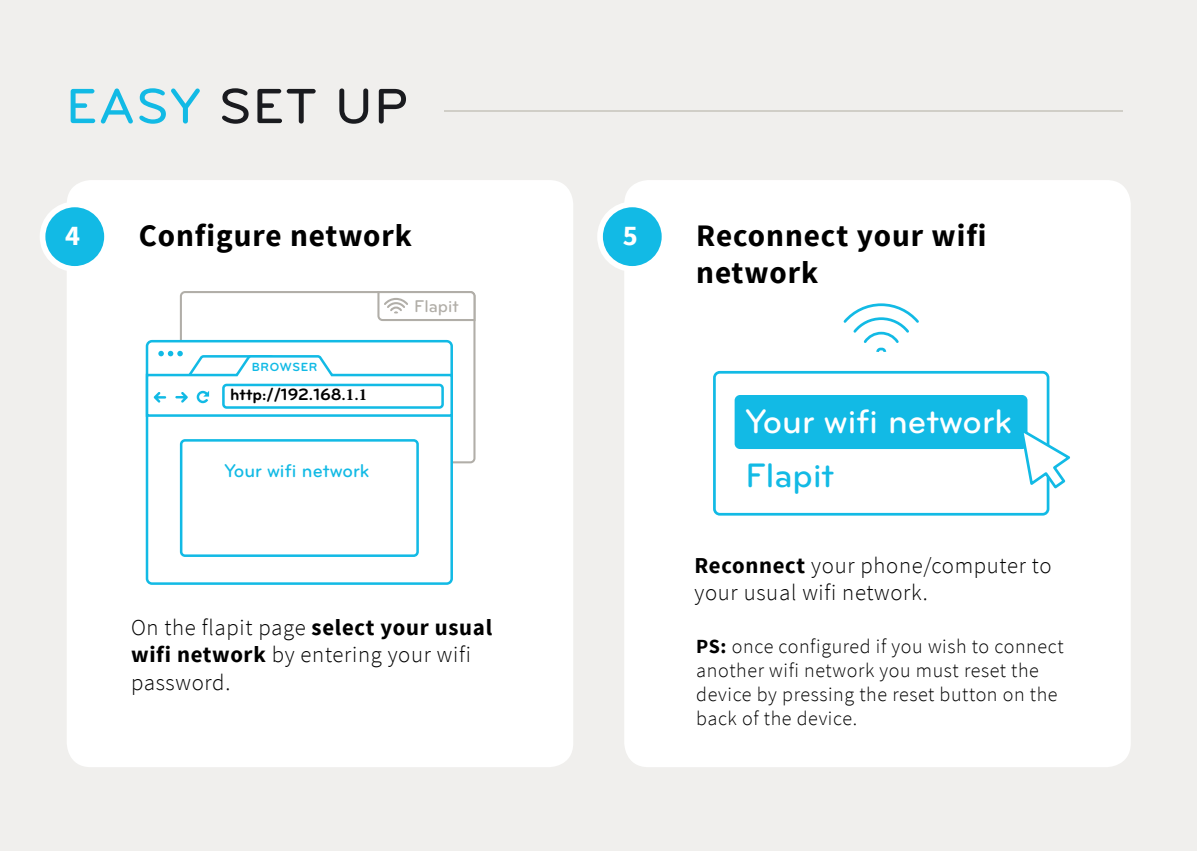
<style>
.page{position:relative;width:1197px;height:851px;background:#fff}
.page>*{position:absolute;margin:0;border:0;box-sizing:border-box;transform-origin:0 0}
.t1{font:500 51.4px "Bryant Pro";letter-spacing:.03em;color:#1a1b1f}
.t2{font:500 35.2px "Bryant Pro";color:#fff}
.t3{font:500 35.2px "Bryant Pro";color:#12bae5}
.t4{font:700 31.2px/37.4px "Source Sans Pro";letter-spacing:.03em;color:#000}
.t5{font:700 28.4px "Source Sans Pro";color:#fff}
.t6{font:300 22.8px/27.2px "Source Sans Pro";letter-spacing:.03em;color:#000}
.t7{font:300 20px/24px "Source Sans Pro";letter-spacing:.03em;color:#000}
.t8{font:500 19.2px "Bryant Pro";color:#12bae5}
.t9{font:500 17.8px "Bryant Pro";color:#b1aea8}
.t10{font:700 17px "Bryant Pro";color:#000}
.t11{font:700 12.2px "Bryant Pro";letter-spacing:.05em;color:#12bae5}
.s1{color:#12bae5}
.s2{font-family:"Minion Pro"}
.s3{font-weight:700}
</style>
<div class="page">
<div style="left:0;top:0;width:1196px;height:850px;background:#f0efed"></div>
<div style="left:624px;top:180px;width:506px;height:587px;background:#fff;border-radius:24px"></div>
<div style="left:67px;top:180px;width:506px;height:587px;background:#fff;border-radius:24px"></div>
<div style="left:600px;top:204px;width:64px;height:65px;background:#12bae5;border-radius:50%"></div>
<div style="left:597px;top:201px;width:70px;height:71px;border:6px solid #fff;border-radius:50%"></div>
<div style="left:43px;top:204px;width:64px;height:65px;background:#12bae5;border-radius:50%"></div>
<div style="left:40px;top:201px;width:70px;height:71px;border:6px solid #fff;border-radius:50%"></div>
<svg style="left:843px;top:303px;width:76px;height:49px"></svg>
<div style="left:713px;top:371px;width:336px;height:144px;border:3px solid #12bae5;border-radius:5px"></div>
<div style="left:734px;top:395px;width:293px;height:54px;background:#12bae5;border-radius:5px"></div>
<svg style="left:1018px;top:425px;width:51px;height:65px"></svg>
<div style="left:180px;top:291px;width:295px;height:172px;border:2px solid #b1aea8;border-radius:4px"></div>
<svg style="left:376px;top:291px;width:99px;height:31px"></svg>
<div style="left:147px;top:341px;width:304px;height:242px;background:#fff;border-radius:5px"></div>
<div style="left:146px;top:340px;width:307px;height:244px;border:3px solid #12bae5;border-radius:5px"></div>
<div style="left:180px;top:439px;width:239px;height:118px;border:3px solid #12bae5;border-radius:4px"></div>
<svg style="left:146px;top:351px;width:307px;height:67px"></svg>
<hr style="left:444px;top:110px;width:677px;height:2px;background:#d0cec7">
<h1 class="t1" style="left:66px;top:75px;width:343px"><span class="s1">EASY</span> SET UP</h1>
<h3 class="t5" style="left:65px;top:218px;width:16px">4</h3>
<h3 class="t5" style="left:622px;top:218px;width:16px">5</h3>
<h3 class="t4" style="left:696px;top:217px;width:292px">Reconnect your wifi network</h3>
<h3 class="t4" style="left:139px;top:217px;width:275px">Configure network</h3>
<p class="t11" style="left:252px;top:359px;width:67px">BROWSER</p>
<p class="t10" style="left:230px;top:384px;width:139px">http://192.168.<span class="s2">1</span>.<span class="s2">1</span></p>
<p class="t8" style="left:224px;top:459px;width:146px">Your wifi network</p>
<p class="t9" style="left:414px;top:295px;width:46px">Flapit</p>
<p class="t6" style="left:131px;top:614px;width:362px">On the flapit page <span class="s3">select your usual wifi network</span> by entering your wifi password.</p>
<h2 class="t2" style="left:745px;top:400px;width:268px">Your wifi network</h2>
<h2 class="t3" style="left:745px;top:453px;width:90px">Flapit</h2>
<p class="t6" style="left:694px;top:551px;width:358px"><span class="s3">Reconnect</span> your phone/computer to your usual wifi network.</p>
<p class="t7" style="left:696px;top:634px;width:369px"><span class="s3">PS:</span> once configured if you wish to connect another wifi network you must reset the device by pressing the reset button on the back of the device.</p>
</div>
